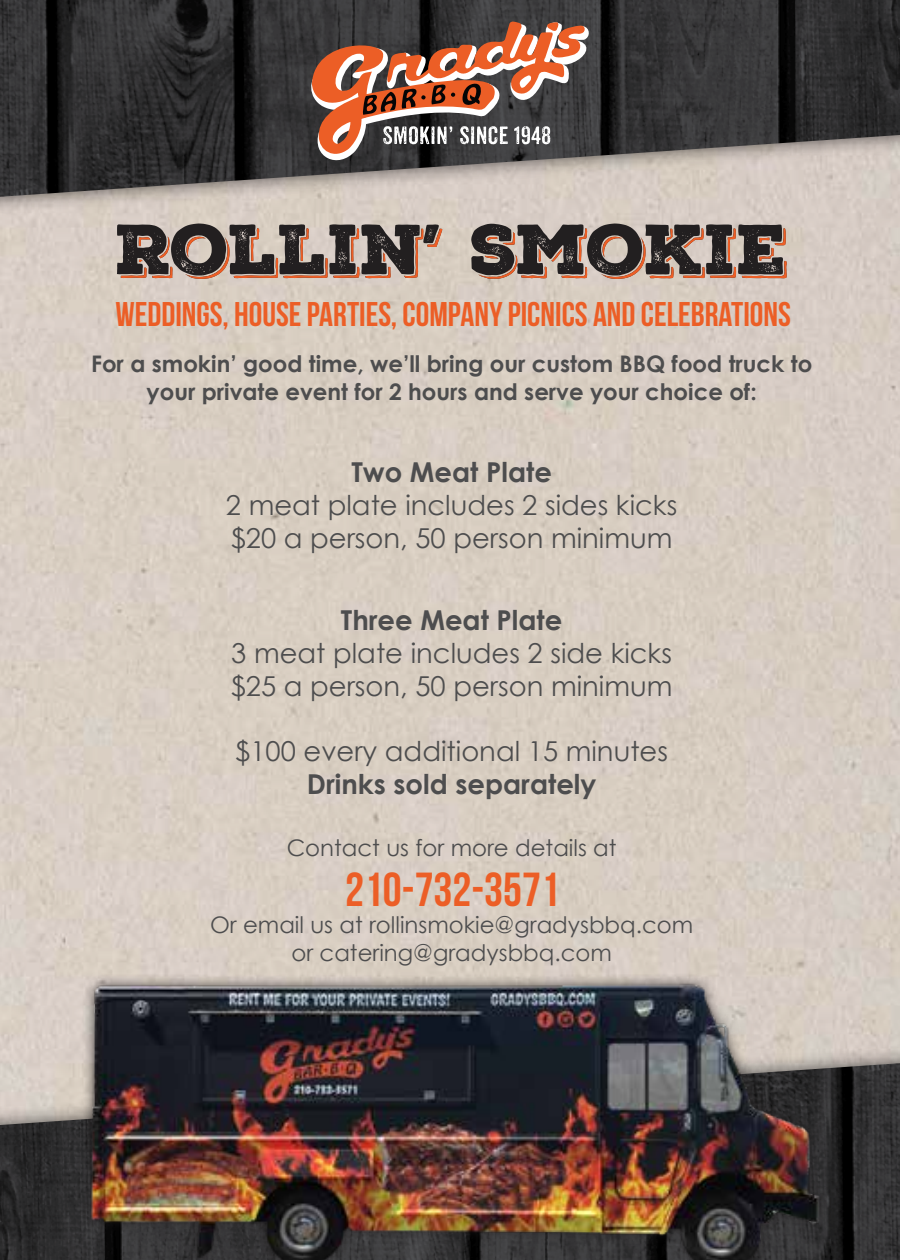
<style>
.page{position:relative;width:900px;height:1260px;background:#fff}
.page>*{position:absolute;margin:0;border:0;box-sizing:border-box;transform-origin:0 0}
.t1{font:68.5px "Nexa Rust Slab Black Shadow 01";letter-spacing:-.015em;color:#221f20}
.t2{font:47.75px "Bebas Neue";color:#ec5e26}
.t3{font:34.25px "Bebas Neue";color:#ec5e26}
.t4{font:27.5px/33px "Century Gothic";color:#4d4d4e}
.t5{font:700 27.5px "Century Gothic";color:#4d4d4e}
.t6{font:700 22.75px/27.5px "Century Gothic";color:#4d4d4e;text-align:center}
.t7{font:22.75px/27.5px "Century Gothic";color:#4d4d4e;text-align:center}
</style>
<div class="page">
<div style="left:0;top:0;width:900px;height:216px;background:#d7ccc3"></div>
<img style="left:0;top:0;width:900px;height:197px">
<img style="left:0;top:1063px;width:900px;height:197px">
<img style="left:73px;top:962px;width:754px;height:298px">
<svg style="left:308px;top:19px;width:305px;height:151px;background:#7f5e52"></svg>
<svg style="left:121px;top:228px;width:666px;height:51px;background:#d9c4b7"></svg>
<h1 class="t1" style="left:116px;top:203px;width:673px">ROLLIN’ SMOKIE</h1>
<p class="t3" style="left:116px;top:295px;width:677px">WEDDINGS, HOUSE PARTIES, COMPANY PICNICS AND CELEBRATIONS</p>
<p class="t6" style="left:91px;top:350px;width:723px">For a smokin’ good time, we’ll bring our custom BBQ food truck to your private event for 2 hours and serve your choice of:</p>
<p class="t5" style="left:351px;top:455px;width:202px">Two Meat Plate</p>
<p class="t4" style="left:226px;top:488px;width:453px">2 meat plate includes 2 sides kicks $20 a person, 50 person minimum</p>
<p class="t5" style="left:341px;top:603px;width:223px">Three Meat Plate</p>
<p class="t4" style="left:231px;top:636px;width:443px">3 meat plate includes 2 side kicks $25 a person, 50 person minimum</p>
<p class="t4" style="left:235px;top:735px;width:434px">$100 every additional 15 minutes</p>
<p class="t5" style="left:307px;top:767px;width:291px">Drinks sold separately</p>
<p class="t7" style="left:287px;top:834px;width:331px">Contact us for more details at</p>
<h2 class="t2" style="left:345px;top:863px;width:216px">210-732-3571</h2>
<p class="t7" style="left:210px;top:911px;width:485px">Or email us at rollinsmokie@gradysbbq.com or catering@gradysbbq.com</p>
</div>
